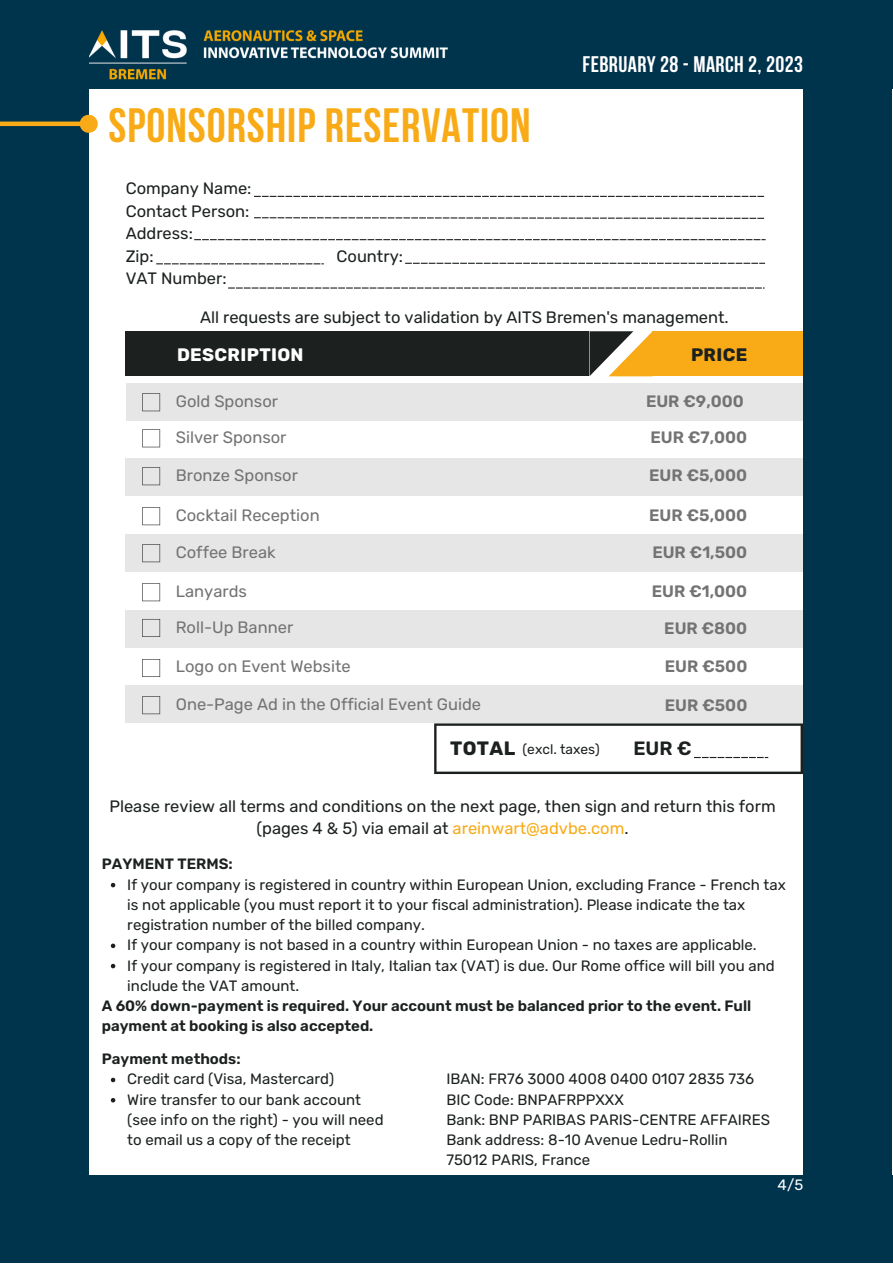
<style>
.page{position:relative;width:893px;height:1264px;background:#fff}
.page>*{position:absolute;margin:0;border:0;box-sizing:border-box;transform-origin:0 0}
.t1{font:700 48px "Bebas Neue";letter-spacing:.02em;color:#f8ab16}
.t2{font:700 22.5px "Bebas Neue";letter-spacing:.02em;color:#fff}
.t3{font:700 19.2px "Rubik";letter-spacing:.02em;color:#1c2120}
.t4{font:600 19.2px "Rubik";color:#1c2120}
.t5{font:700 18px "Rubik";letter-spacing:.02em;color:#fff}
.t6{font:700 18px "Rubik";letter-spacing:.02em;color:#1c2120}
.t7{font:16.5px/22.5px "Rubik";color:#1c2120}
.t8{font:16.5px "Rubik";color:#737373}
.t9{font:600 16.5px "Rubik";color:#737373}
.t10{font:15px/20.2px "Rubik";color:#1c2120}
.t11{font:600 15px/20.2px "Rubik";color:#1c2120}
.t12{font:15px "Rubik";color:#fff}
.t13{font:13.8px "Rubik";color:#1c2120}
.s1{color:#f8ab16}
</style>
<div class="page">
<div style="left:126px;top:331px;width:463px;height:45px;background:#1c2120"></div>
<div style="left:652px;top:331px;width:151px;height:45px;background:#f8ab16"></div>
<svg style="left:589px;top:331px;width:63px;height:45px"></svg>
<div style="left:126px;top:383px;width:676px;height:37px;background:#e6e6e6"></div>
<div style="left:0;top:8px;width:89px;height:1247px;background:#00334c"></div>
<div style="left:126px;top:458px;width:677px;height:37px;background:#e6e6e6"></div>
<div style="left:126px;top:534px;width:677px;height:37px;background:#e6e6e6"></div>
<div style="left:126px;top:610px;width:677px;height:37px;background:#e6e6e6"></div>
<div style="left:126px;top:686px;width:677px;height:37px;background:#e6e6e6"></div>
<div style="left:803px;top:8px;width:89px;height:1247px;background:#00334c"></div>
<div style="left:0;top:0;width:892px;height:89px;background:#00334c"></div>
<div style="left:0;top:1174px;width:892px;height:88px;background:#00334c"></div>
<img style="left:89px;top:30px;width:359px;height:50px">
<div style="left:0;top:121px;width:81px;height:5px;background:#f8ab16"></div>
<svg style="left:77px;top:114px;width:21px;height:19px"></svg>
<svg style="left:142px;top:393px;width:18px;height:18px"></svg>
<svg style="left:142px;top:429px;width:18px;height:18px"></svg>
<svg style="left:142px;top:467px;width:18px;height:18px"></svg>
<svg style="left:142px;top:507px;width:18px;height:18px"></svg>
<svg style="left:142px;top:544px;width:18px;height:18px"></svg>
<svg style="left:142px;top:583px;width:18px;height:18px"></svg>
<svg style="left:142px;top:619px;width:18px;height:18px"></svg>
<svg style="left:142px;top:659px;width:18px;height:18px"></svg>
<svg style="left:142px;top:696px;width:18px;height:18px"></svg>
<svg style="left:111px;top:882px;width:4px;height:5px"></svg>
<svg style="left:111px;top:943px;width:4px;height:5px"></svg>
<svg style="left:111px;top:963px;width:4px;height:5px"></svg>
<svg style="left:111px;top:1077px;width:4px;height:5px"></svg>
<svg style="left:111px;top:1098px;width:4px;height:4px"></svg>
<svg style="left:254px;top:196px;width:510px;height:1px"></svg>
<svg style="left:254px;top:217px;width:510px;height:2px"></svg>
<svg style="left:194px;top:239px;width:571px;height:1px"></svg>
<svg style="left:228px;top:287px;width:536px;height:1px"></svg>
<svg style="left:156px;top:263px;width:168px;height:1px"></svg>
<svg style="left:405px;top:263px;width:360px;height:1px"></svg>
<svg style="left:434px;top:723px;width:369px;height:51px"></svg>
<h1 class="t1" style="left:108px;top:106px;width:423px">SPONSORSHIP RESERVATION</h1>
<p class="t7" style="left:126px;top:177px;width:127px">Company Name:<br>Contact Person:<br>Address:<br>Zip:<br>VAT Number:</p>
<p class="t7" style="left:336px;top:245px;width:68px">Country:</p>
<h2 class="t2" style="left:582px;top:55px;width:222px">FEBRUARY 28 - MARCH 2, 2023</h2>
<p class="t7" style="left:200px;top:306px;width:530px">All requests are subject to validation by AITS Bremen's management.</p>
<p class="t5" style="left:177px;top:344px;width:128px">DESCRIPTION</p>
<p class="t6" style="left:691px;top:344px;width:58px">PRICE</p>
<p class="t8" style="left:176px;top:391px;width:104px">Gold Sponsor</p>
<p class="t9" style="left:646px;top:392px;width:99px">EUR €9,000</p>
<p class="t8" style="left:176px;top:428px;width:112px">Silver Sponsor</p>
<p class="t8" style="left:176px;top:466px;width:124px">Bronze Sponsor</p>
<p class="t8" style="left:176px;top:506px;width:145px">Cocktail Reception</p>
<p class="t8" style="left:176px;top:543px;width:101px">Coffee Break</p>
<p class="t9" style="left:650px;top:428px;width:98px">EUR €7,000</p>
<p class="t9" style="left:649px;top:466px;width:99px">EUR €5,000</p>
<p class="t9" style="left:649px;top:506px;width:99px">EUR €5,000</p>
<p class="t9" style="left:652px;top:543px;width:96px">EUR €1,500</p>
<p class="t8" style="left:176px;top:581px;width:73px">Lanyards</p>
<p class="t9" style="left:651px;top:581px;width:97px">EUR €1,000</p>
<p class="t8" style="left:176px;top:617px;width:119px">Roll-Up Banner</p>
<p class="t9" style="left:664px;top:618px;width:85px">EUR €800</p>
<p class="t8" style="left:176px;top:657px;width:176px">Logo on Event Website</p>
<p class="t9" style="left:664px;top:657px;width:84px">EUR €500</p>
<p class="t8" style="left:176px;top:695px;width:307px">One-Page Ad in the Official Event Guide</p>
<p class="t9" style="left:664px;top:695px;width:84px">EUR €500</p>
<p class="t3" style="left:450px;top:736px;width:67px">TOTAL</p>
<p class="t4" style="left:633px;top:736px;width:50px">EUR €</p>
<p class="t13" style="left:522px;top:741px;width:79px">(excl. taxes)</p>
<p class="t7" style="left:109px;top:794px;width:667px;text-align:center">Please review all terms and conditions on the next page, then sign and return this form (pages 4 &amp; 5) via email at <span class="s1">areinwart@advbe.com</span>.</p>
<p class="t11" style="left:102px;top:854px;width:132px">PAYMENT TERMS:</p>
<p class="t10" style="left:127px;top:874px;width:660px">If your company is registered in country within European Union, excluding France - French tax is not applicable (you must report it to your fiscal administration). Please indicate the tax registration number of the billed company.<br>If your company is not based in a country within European Union - no taxes are applicable.<br>If your company is registered in Italy, Italian tax (VAT) is due. Our Rome office will bill you and include the VAT amount.</p>
<p class="t11" style="left:102px;top:995px;width:651px">A 60% down-payment is required. Your account must be balanced prior to the event. Full payment at booking is also accepted.</p>
<p class="t10" style="left:127px;top:1069px;width:258px">Credit card (Visa, Mastercard)<br>Wire transfer to our bank account (see info on the right) - you will need to email us a copy of the receipt</p>
<p class="t11" style="left:102px;top:1048px;width:140px">Payment methods:</p>
<p class="t10" style="left:446px;top:1069px;width:325px">IBAN: FR76 3000 4008 0400 0107 2835 736<br>BIC Code: BNPAFRPPXXX<br>Bank: BNP PARIBAS PARIS-CENTRE AFFAIRES<br>Bank address: 8-10 Avenue Ledru-Rollin<br>75012 PARIS, France</p>
<p class="t12" style="left:777px;top:1176px;width:28px">4/5</p>
</div>
